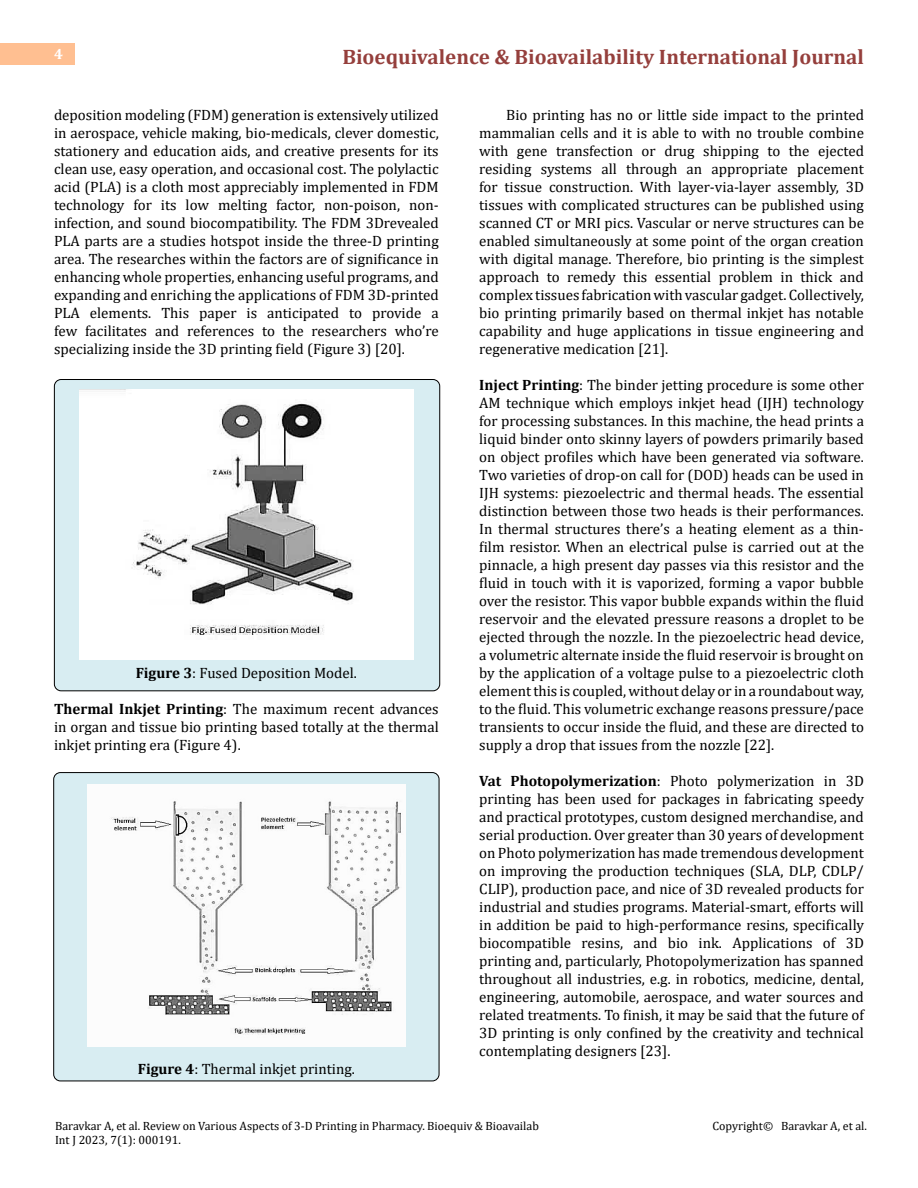
<style>
.page{position:relative;width:918px;height:1188px;background:#fff}
.page>*{position:absolute;margin:0;border:0;box-sizing:border-box;transform-origin:0 0}
.t1{font:700 21px "Cambria";color:#953f3c}
.t2{font:15px/18px "Cambria";color:#000;text-align:justify}
.t3{font:700 15px "Cambria";color:#fff}
.t4{font:12px/14.4px "Cambria";color:#000}
.s1{font-weight:700}
</style>
<div class="page">
<div style="left:0;top:43px;width:75px;height:21px;background:#ffbf91"></div>
<div style="left:54px;top:773px;width:385px;height:308px;background:#d8edf2;border-radius:7px"></div>
<div style="left:53px;top:772px;width:386px;height:309px;border:1px solid #000;border-radius:7px"></div>
<div style="left:54px;top:380px;width:386px;height:311px;background:#d8edf2;border-radius:7px"></div>
<div style="left:54px;top:379px;width:386px;height:312px;border:1px solid #000;border-radius:7px"></div>
<img style="left:79px;top:390px;width:334px;height:269px">
<img style="left:87px;top:785px;width:318px;height:261px">
<p class="t3" style="left:54px;top:44px;width:10px">4</p>
<h1 class="t1" style="left:342px;top:42px;width:523px">Bioequivalence &amp; Bioavailability International Journal</h1>
<p class="t2" style="left:54px;top:105px;width:386px">deposition modeling (FDM) generation is extensively utilized in aerospace, vehicle making, bio-medicals, clever domestic, stationery and education aids, and creative presents for its clean use, easy operation, and occasional cost. The polylactic acid (PLA) is a cloth most appreciably implemented in FDM technology for its low melting factor, non-poison, non&shy;infection, and sound biocompatibility. The FDM 3Drevealed PLA parts are a studies hotspot inside the three-D printing area. The researches within the factors are of significance in enhancing whole properties, enhancing useful programs, and expanding and enriching the applications of FDM 3D-printed PLA elements. This paper is anticipated to provide a few facilitates and references to the researchers who’re specializing inside the 3D printing field (Figure 3) [20].</p>
<p class="t2" style="left:136px;top:663px;width:223px"><span class="s1">Figure 3</span>: Fused Deposition Model.</p>
<p class="t2" style="left:54px;top:699px;width:386px"><span class="s1">Thermal Inkjet Printing</span>: The maximum recent advances in organ and tissue bio printing based totally at the thermal inkjet printing era (Figure 4).</p>
<p class="t2" style="left:138px;top:1059px;width:218px"><span class="s1">Figure 4</span>: Thermal inkjet printing.</p>
<p class="t2" style="left:479px;top:105px;width:386px;text-indent:27px">Bio printing has no or little side impact to the printed mammalian cells and it is able to with no trouble combine with gene transfection or drug shipping to the ejected residing systems all through an appropriate placement for tissue construction. With layer-via-layer assembly, 3D tissues with complicated structures can be published using scanned CT or MRI pics. Vascular or nerve structures can be enabled simultaneously at some point of the organ creation with digital manage. Therefore, bio printing is the simplest approach to remedy this essential problem in thick and complex tissues fabrication with vascular gadget. Collectively, bio printing primarily based on thermal inkjet has notable capability and huge applications in tissue engineering and regenerative medication [21].</p>
<p class="t2" style="left:479px;top:375px;width:386px"><span class="s1">Inject Printing</span>: The binder jetting procedure is some other AM technique which employs inkjet head (IJH) technology for processing substances. In this machine, the head prints a liquid binder onto skinny layers of powders primarily based on object profiles which have been generated via software.<br>Two varieties of drop-on call for (DOD) heads can be used in IJH systems: piezoelectric and thermal heads. The essential distinction between those two heads is their performances.<br>In thermal structures there’s a heating element as a thin&shy;film resistor. When an electrical pulse is carried out at the pinnacle, a high present day passes via this resistor and the fluid in touch with it is vaporized, forming a vapor bubble over the resistor. This vapor bubble expands within the fluid reservoir and the elevated pressure reasons a droplet to be ejected through the nozzle. In the piezoelectric head device, a volumetric alternate inside the fluid reservoir is brought on by the application of a voltage pulse to a piezoelectric cloth element this is coupled, without delay or in a roundabout way, to the fluid. This volumetric exchange reasons pressure/pace transients to occur inside the fluid, and these are directed to supply a drop that issues from the nozzle [22].</p>
<p class="t2" style="left:479px;top:771px;width:386px"><span class="s1">Vat Photopolymerization</span>: Photo polymerization in 3D printing has been used for packages in fabricating speedy and practical prototypes, custom designed merchandise, and serial production. Over greater than 30 years of development on Photo polymerization has made tremendous development on improving the production techniques (SLA, DLP, CDLP/ CLIP), production pace, and nice of 3D revealed products for industrial and studies programs. Material-smart, efforts will in addition be paid to high-performance resins, specifically biocompatible resins, and bio ink. Applications of 3D printing and, particularly, Photopolymerization has spanned throughout all industries, e.g. in robotics, medicine, dental, engineering, automobile, aerospace, and water sources and related treatments. To finish, it may be said that the future of 3D printing is only confined by the creativity and technical contemplating designers [23].</p>
<p class="t4" style="left:55px;top:1118px;width:485px">Baravkar A, et al. Review on Various Aspects of 3-D Printing in Pharmacy. Bioequiv &amp; Bioavailab<br>Int J 2023, 7(1): 000191.</p>
<p class="t4" style="left:713px;top:1118px;width:156px">Copyright© Baravkar A, et al.</p>
</div>
